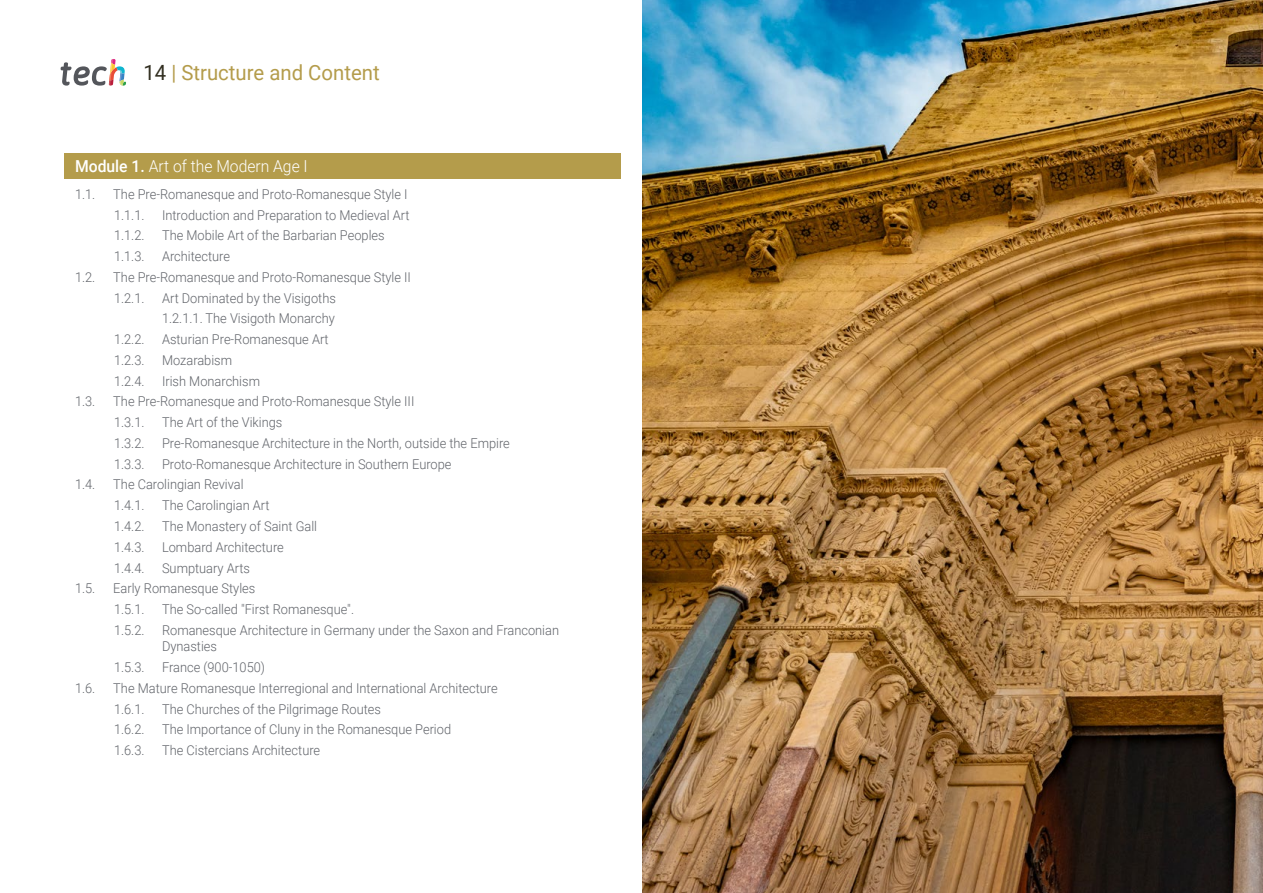
<style>
.page{position:relative;width:1263px;height:893px;background:#fff}
.page>*{position:absolute;margin:0;border:0;box-sizing:border-box;transform-origin:0 0}
.t1{font:21px "Roboto";color:#b49c4b}
.t2{font:300 16.5px "Roboto";color:#fff;scale:.95 1}
.t3{font:300 13.5px/20.7px "Roboto";color:#61646a;scale:.95 1}
.s1{color:#312e20}
.s2{font-weight:500}
</style>
<div class="page">
<div style="left:64px;top:153px;width:557px;height:25px;background:#b49c4b"></div>
<svg style="left:61px;top:59px;width:65px;height:27px"></svg>
<img style="left:642px;top:0;width:621px;height:893px">
<h1 class="t1" style="left:144px;top:57px;width:238px"><span class="s1">14</span> | Structure and Content</h1>
<p class="t2" style="left:75px;top:154px;width:246px"><span class="s2">Module 1.</span> Art of the Modern Age I</p>
<p class="t3" style="left:75px;top:183px;width:23px">1.1.</p>
<p class="t3" style="left:113px;top:183px;width:311px">The Pre-Romanesque and Proto-Romanesque Style I<br>1.1.1.</p>
<p class="t3" style="left:162px;top:204px;width:262px">Introduction and Preparation to Medieval Art</p>
<p class="t3" style="left:114px;top:225px;width:34px">1.1.2.</p>
<p class="t3" style="left:162px;top:225px;width:236px">The Mobile Art of the Barbarian Peoples</p>
<p class="t3" style="left:114px;top:246px;width:34px">1.1.3.</p>
<p class="t3" style="left:162px;top:246px;width:73px">Architecture</p>
<p class="t3" style="left:75px;top:266px;width:23px">1.2.</p>
<p class="t3" style="left:113px;top:266px;width:315px">The Pre-Romanesque and Proto-Romanesque Style II<br>1.2.1.</p>
<p class="t3" style="left:162px;top:287px;width:184px">Art Dominated by the Visigoths<br>1.2.1.1. The Visigoth Monarchy</p>
<p class="t3" style="left:114px;top:329px;width:34px">1.2.2.</p>
<p class="t3" style="left:162px;top:329px;width:177px">Asturian Pre-Romanesque Art</p>
<p class="t3" style="left:114px;top:349px;width:34px">1.2.3.</p>
<p class="t3" style="left:162px;top:349px;width:75px">Mozarabism</p>
<p class="t3" style="left:114px;top:370px;width:34px">1.2.4.</p>
<p class="t3" style="left:162px;top:370px;width:105px">Irish Monarchism</p>
<p class="t3" style="left:75px;top:391px;width:23px">1.3.</p>
<p class="t3" style="left:113px;top:391px;width:318px">The Pre-Romanesque and Proto-Romanesque Style III<br>1.3.1.</p>
<p class="t3" style="left:162px;top:412px;width:128px">The Art of the Vikings</p>
<p class="t3" style="left:114px;top:432px;width:34px">1.3.2.</p>
<p class="t3" style="left:162px;top:432px;width:368px">Pre-Romanesque Architecture in the North, outside the Empire</p>
<p class="t3" style="left:114px;top:453px;width:34px">1.3.3.</p>
<p class="t3" style="left:162px;top:453px;width:306px">Proto-Romanesque Architecture in Southern Europe</p>
<p class="t3" style="left:75px;top:474px;width:23px">1.4.</p>
<p class="t3" style="left:113px;top:474px;width:139px">The Carolingian Revival<br>1.4.1.</p>
<p class="t3" style="left:162px;top:495px;width:115px">The Carolingian Art</p>
<p class="t3" style="left:114px;top:515px;width:34px">1.4.2.</p>
<p class="t3" style="left:162px;top:515px;width:165px">The Monastery of Saint Gall</p>
<p class="t3" style="left:114px;top:536px;width:34px">1.4.3.</p>
<p class="t3" style="left:162px;top:536px;width:130px">Lombard Architecture</p>
<p class="t3" style="left:114px;top:557px;width:34px">1.4.4.</p>
<p class="t3" style="left:162px;top:557px;width:94px">Sumptuary Arts</p>
<p class="t3" style="left:75px;top:578px;width:23px">1.5.</p>
<p class="t3" style="left:113px;top:578px;width:151px">Early Romanesque Styles<br>1.5.1.</p>
<p class="t3" style="left:162px;top:598px;width:204px">The So-called "First Romanesque".</p>
<p class="t3" style="left:114px;top:619px;width:34px">1.5.2.</p>
<p class="t3" style="left:162px;top:621px;width:419px;line-height:16.5px">Romanesque Architecture in Germany under the Saxon and Franconian<br>Dynasties</p>
<p class="t3" style="left:114px;top:656px;width:34px">1.5.3.</p>
<p class="t3" style="left:162px;top:656px;width:110px">France (900-1050)</p>
<p class="t3" style="left:75px;top:677px;width:23px">1.6.</p>
<p class="t3" style="left:113px;top:677px;width:406px">The Mature Romanesque Interregional and International Architecture<br>1.6.1.</p>
<p class="t3" style="left:162px;top:698px;width:232px">The Churches of the Pilgrimage Routes</p>
<p class="t3" style="left:114px;top:719px;width:34px">1.6.2.</p>
<p class="t3" style="left:162px;top:719px;width:306px">The Importance of Cluny in the Romanesque Period</p>
<p class="t3" style="left:114px;top:739px;width:34px">1.6.3.</p>
<p class="t3" style="left:162px;top:739px;width:168px">The Cistercians Architecture</p>
</div>
